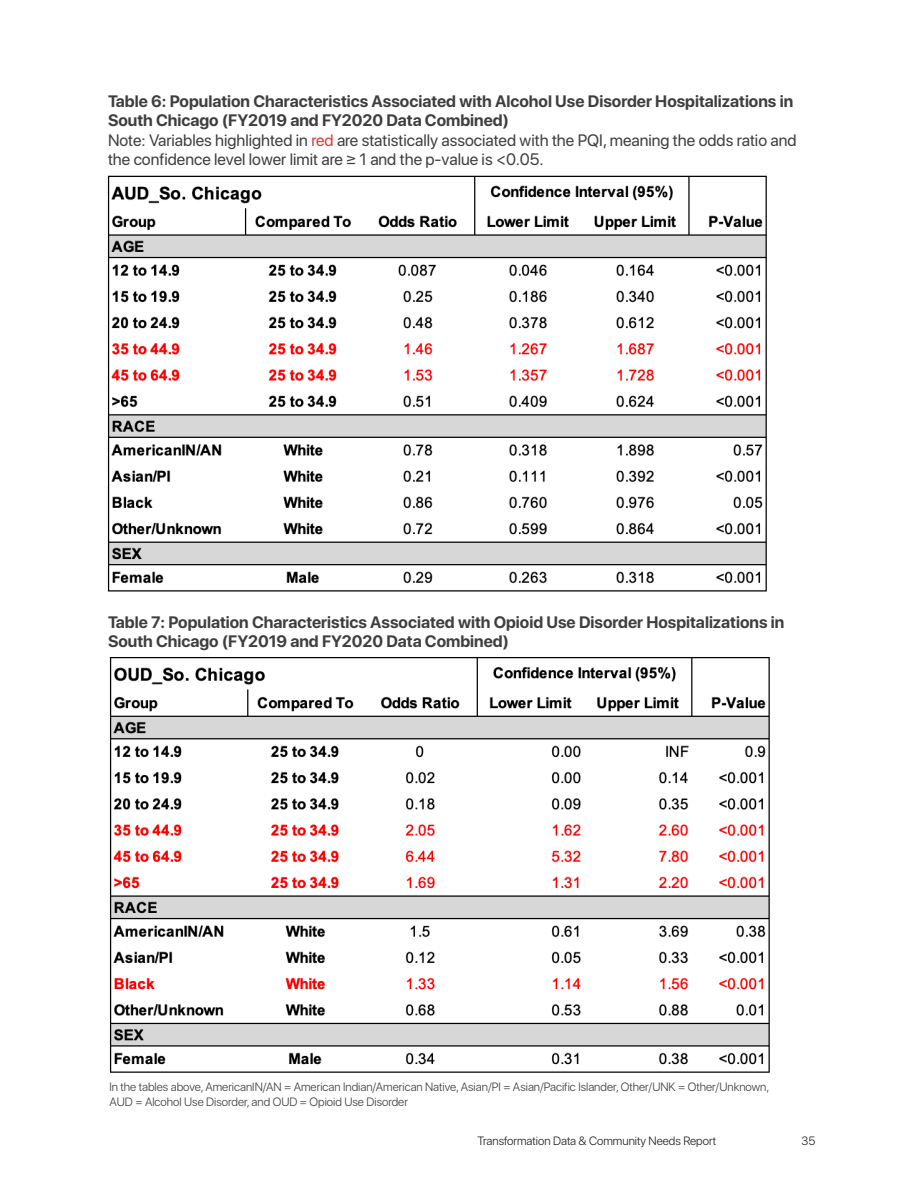
<style>
.page{position:relative;width:918px;height:1188px;background:#fff}
.page>*{position:absolute;margin:0;border:0;box-sizing:border-box;transform-origin:0 0}
.t1{font:700 16.5px/19.5px "SF Pro Display";color:#3e3e3f}
.t2{font:16.5px/19.5px "SF Pro Display";color:#3e3e3f}
.t3{font:300 12px/15px "SF Pro Display";color:#3e3e3f}
.t4{font:300 12px "SF Pro Display";color:#231f20}
.s1{color:#d53f33}
</style>
<div class="page">
<img style="left:109px;top:657px;width:661px;height:416px">
<img style="left:107px;top:175px;width:660px;height:417px">
<p class="t1" style="left:108px;top:91px;width:687px">Table 6: Population Characteristics Associated with Alcohol Use Disorder Hospitalizations in<br>South Chicago (FY2019 and FY2020 Data Combined)</p>
<p class="t2" style="left:108px;top:130px;width:690px">Note: Variables highlighted in <span class="s1">red</span> are statistically associated with the PQI, meaning the odds ratio and the confidence level lower limit are ≥ 1 and the p-value is &lt;0.05.</p>
<p class="t1" style="left:108px;top:612px;width:678px">Table 7: Population Characteristics Associated with Opioid Use Disorder Hospitalizations in<br>South Chicago (FY2019 and FY2020 Data Combined)</p>
<p class="t3" style="left:110px;top:1080px;width:661px">In the tables above, AmericanIN/AN = American Indian/American Native, Asian/PI = Asian/Pacific Islander, Other/UNK = Other/Unknown,<br>AUD = Alcohol Use Disorder, and OUD = Opioid Use Disorder</p>
<p class="t4" style="left:478px;top:1133px;width:240px">Transformation Data &amp; Community Needs Report</p>
<p class="t4" style="left:802px;top:1133px;width:15px">35</p>
</div>
